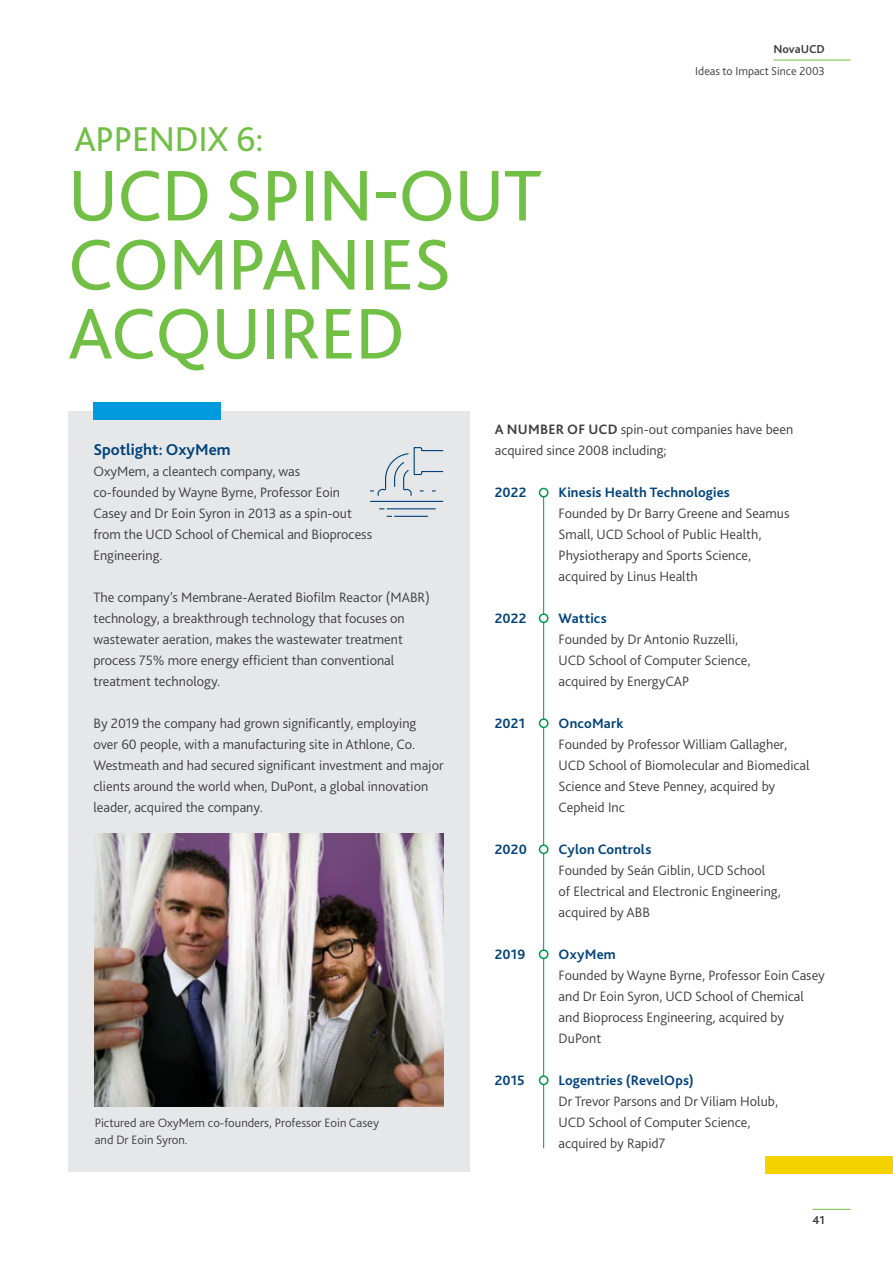
<style>
.page{position:relative;width:893px;height:1263px;background:#fff}
.page>*{position:absolute;margin:0;border:0;box-sizing:border-box;transform-origin:0 0}
.Nova_H1_50pt{font:75px/69px "Bliss 2";letter-spacing:-.01em;color:#71bf44}
.Nova_H1_60pt{font:36px "Bliss 2";letter-spacing:-.01em;color:#71bf44}
.Nova_H3{font:700 16.5px "Bliss 2";color:#004279}
.Nova_Body{font:300 14.25px/21px "Bliss 2";color:#3e3e3f}
.Nova_Body-2{font:700 14.25px "Bliss 2";letter-spacing:.01em;color:#004279}
.Nova_Caption{font:300 12.75px/16.5px "Bliss 2";color:#3e3e3f}
.t1{font:300 12px "Bliss 2";color:#3e3e3f}
.t2{font:700 12px "Bliss 2";color:#3e3e3f}
.s1{font-weight:700}
</style>
<div class="page">
<hr style="left:773px;top:60px;width:77px;height:1px;background:#71bf44">
<hr style="left:812px;top:1209px;width:38px;height:1px;background:#71bf44">
<div style="left:765px;top:1157px;width:128px;height:17px;background:#f4d202"></div>
<div style="left:68px;top:411px;width:401px;height:760px;background:#e6e7e9"></div>
<div style="left:93px;top:403px;width:128px;height:17px;background:#009bde"></div>
<img style="left:95px;top:833px;width:349px;height:273px">
<svg style="left:370px;top:447px;width:74px;height:70px"></svg>
<hr style="left:543px;top:492px;width:1px;height:656px;background:#00984a">
<div style="left:539px;top:845px;width:9px;height:8px;background:#fff;border-radius:50%"></div>
<div style="left:539px;top:844px;width:10px;height:10px;border:2px solid #00984a;border-radius:50%"></div>
<div style="left:539px;top:1076px;width:9px;height:8px;background:#fff;border-radius:50%"></div>
<div style="left:539px;top:1075px;width:10px;height:10px;border:2px solid #00984a;border-radius:50%"></div>
<div style="left:539px;top:950px;width:9px;height:8px;background:#fff;border-radius:50%"></div>
<div style="left:539px;top:949px;width:10px;height:10px;border:2px solid #00984a;border-radius:50%"></div>
<div style="left:539px;top:719px;width:9px;height:8px;background:#fff;border-radius:50%"></div>
<div style="left:539px;top:718px;width:10px;height:10px;border:2px solid #00984a;border-radius:50%"></div>
<div style="left:539px;top:614px;width:9px;height:8px;background:#fff;border-radius:50%"></div>
<div style="left:539px;top:613px;width:10px;height:10px;border:2px solid #00984a;border-radius:50%"></div>
<div style="left:539px;top:488px;width:9px;height:9px;background:#fff;border-radius:50%"></div>
<div style="left:539px;top:488px;width:10px;height:9px;border:2px solid #00984a;border-radius:50%"></div>
<p class="t2" style="left:773px;top:42px;width:53px">NovaUCD</p>
<p class="Nova_H1_60pt" style="left:74px;top:117px;width:191px">APPENDIX 6:</p>
<p class="Nova_H1_50pt" style="left:68px;top:159px;width:475px">UCD SPIN-OUT<br>COMPANIES<br>ACQUIRED</p>
<p class="t1" style="left:695px;top:63px;width:131px">Ideas to Impact Since 2003</p>
<p class="Nova_H3" style="left:93px;top:439px;width:139px">Spotlight: OxyMem</p>
<p class="Nova_Body" style="left:93px;top:460px;width:280px">OxyMem, a cleantech company, was<br>co-founded by Wayne Byrne, Professor Eoin Casey and Dr Eoin Syron in 2013 as a spin-out from the UCD School of Chemical and Bioprocess Engineering.</p>
<p class="Nova_Body" style="left:93px;top:586px;width:338px">The company’s Membrane-Aerated Biofilm Reactor (MABR) technology, a breakthrough technology that focuses on wastewater aeration, makes the wastewater treatment process 75% more energy efficient than conventional treatment technology.</p>
<p class="Nova_Body" style="left:93px;top:712px;width:352px">By 2019 the company had grown significantly, employing over 60 people, with a manufacturing site in Athlone, Co.<br>Westmeath and had secured significant investment and major clients around the world when, DuPont, a global innovation leader, acquired the company.</p>
<p class="Nova_Caption" style="left:95px;top:1114px;width:286px">Pictured are OxyMem co-founders, Professor Eoin Casey and Dr Eoin Syron.</p>
<p class="Nova_Body" style="left:495px;top:418px;width:300px"><span class="s1">A NUMBER OF UCD</span> spin-out companies have been acquired since 2008 including;</p>
<p class="Nova_Body-2" style="left:495px;top:483px;width:33px">2022</p>
<p class="Nova_Body-2" style="left:559px;top:483px;width:173px">Kinesis Health Technologies</p>
<p class="Nova_Body" style="left:559px;top:502px;width:232px">Founded by Dr Barry Greene and Seamus Small, UCD School of Public Health, Physiotherapy and Sports Science, acquired by Linus Health</p>
<p class="Nova_Body-2" style="left:495px;top:609px;width:33px">2022</p>
<p class="Nova_Body-2" style="left:559px;top:609px;width:50px">Wattics</p>
<p class="Nova_Body" style="left:559px;top:628px;width:193px">Founded by Dr Antonio Ruzzelli,<br>UCD School of Computer Science, acquired by EnergyCAP</p>
<p class="Nova_Body-2" style="left:495px;top:714px;width:32px">2021</p>
<p class="Nova_Body-2" style="left:559px;top:714px;width:66px">OncoMark</p>
<p class="Nova_Body" style="left:559px;top:733px;width:253px">Founded by Professor William Gallagher, UCD School of Biomolecular and Biomedical Science and Steve Penney, acquired by Cepheid Inc</p>
<p class="Nova_Body-2" style="left:495px;top:840px;width:34px">2020</p>
<p class="Nova_Body-2" style="left:559px;top:840px;width:94px">Cylon Controls</p>
<p class="Nova_Body" style="left:559px;top:859px;width:224px">Founded by Seán Giblin, UCD School<br>of Electrical and Electronic Engineering, acquired by ABB</p>
<p class="Nova_Body-2" style="left:495px;top:945px;width:32px">2019</p>
<p class="Nova_Body-2" style="left:559px;top:945px;width:59px">OxyMem</p>
<p class="Nova_Body" style="left:559px;top:964px;width:268px">Founded by Wayne Byrne, Professor Eoin Casey and Dr Eoin Syron, UCD School of Chemical and Bioprocess Engineering, acquired by DuPont</p>
<p class="Nova_Body-2" style="left:495px;top:1071px;width:32px">2015</p>
<p class="Nova_Body-2" style="left:559px;top:1071px;width:137px">Logentries (RevelOps)</p>
<p class="Nova_Body" style="left:559px;top:1090px;width:221px">Dr Trevor Parsons and Dr Viliam Holub,<br>UCD School of Computer Science, acquired by Rapid7</p>
<p class="t2" style="left:812px;top:1212px;width:14px">41</p>
</div>
